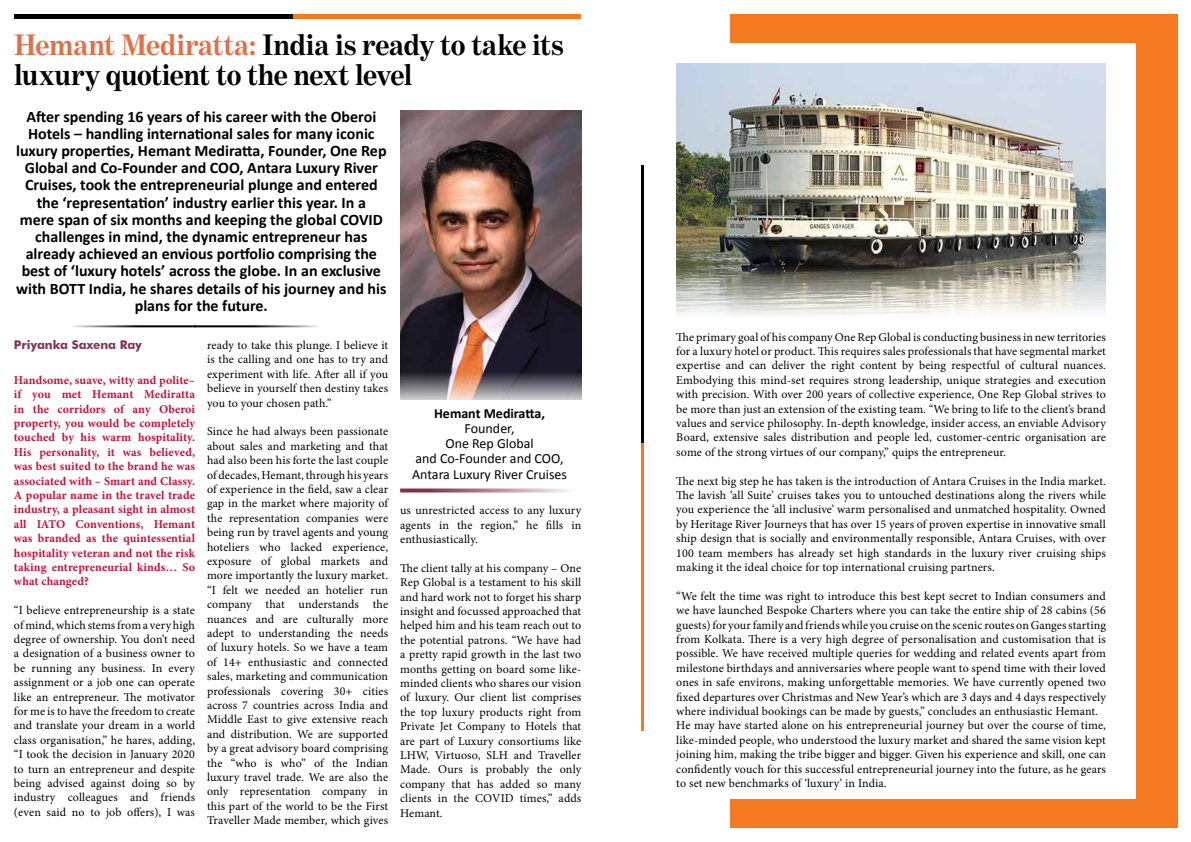
<style>
.page{position:relative;width:1191px;height:842px;background:#fff}
.page>*{position:absolute;margin:0;border:0;box-sizing:border-box;transform-origin:0 0}
.t1{font:700 30px/30px "Benton Modern One";letter-spacing:-.015em;color:#000;scale:.95 1}
.t2{font:700 16px/17.2px "Calibri";color:#000;text-align:center}
.t3{font:14px/15.3px "Calibri";color:#000;text-align:center}
.t4{font:700 14px "Calibri";color:#000}
.t5{font:12px/14.4px "Minion Pro";letter-spacing:.01em;color:#000;text-align:justify}
.t6{font:700 12px/14.4px "Minion Pro";letter-spacing:.01em;color:#ca113a;text-align:justify}
.t7{font:700 12px "Futura BT";color:#823253}
.s1{color:#df7148}
</style>
<div class="page">
<hr style="left:641px;top:443px;width:3px;height:287px;background:#f47920">
<hr style="left:641px;top:166px;width:3px;height:277px;background:#000">
<div style="left:292px;top:14px;width:289px;height:5px;background:#f47920"></div>
<div style="left:14px;top:14px;width:278px;height:5px;background:#000"></div>
<hr style="left:72px;top:325px;width:124px;height:2px;background:#000">
<hr style="left:194px;top:325px;width:124px;height:2px;background:#000">
<img style="left:400px;top:111px;width:181px;height:289px">
<svg style="left:400px;top:488px;width:170px;height:4px"></svg>
<div style="left:730px;top:14px;width:447px;height:814px;background:#f47920"></div>
<div style="left:676px;top:43px;width:459px;height:756px;background:#fff"></div>
<img style="left:676px;top:64px;width:430px;height:252px">
<h1 class="t1" style="left:14px;top:29px;width:580px"><span class="s1">Hemant Mediratta:</span> India is ready to take its luxury quotient to the next level</h1>
<p class="t2" style="left:16px;top:107px;width:372px">After spending 16 years of his career with the Oberoi Hotels – handling international sales for many iconic luxury properties, Hemant Mediratta, Founder, One Rep Global and Co-Founder and COO, Antara Luxury River Cruises, took the entrepreneurial plunge and entered the ‘representation’ industry earlier this year. In a<br>mere span of six months and keeping the global COVID challenges in mind, the dynamic entrepreneur has already achieved an envious portfolio comprising the best of ‘luxury hotels’ across the globe. In an exclusive with BOTT India, he shares details of his journey and his plans for the future.</p>
<p class="t7" style="left:14px;top:338px;width:129px">Priyanka Saxena Ray</p>
<p class="t6" style="left:14px;top:373px;width:183px">Handsome, suave, witty and polite– if you met Hemant Mediratta in the corridors of any Oberoi property, you would be completely touched by his warm hospitality.<br>His personality, it was believed, was best suited to the brand he was associated with – Smart and Classy.<br>A popular name in the travel trade industry, a pleasant sight in almost all IATO Conventions, Hemant was branded as the quintessential hospitality veteran and not the risk taking entrepreneurial kinds… So what changed?</p>
<p class="t5" style="left:14px;top:603px;width:183px">“I believe entrepreneurship is a state of mind, which stems from a very high degree of ownership. You don’t need a designation of a business owner to be running any business. In every assignment or a job one can operate like an entrepreneur. The motivator for me is to have the freedom to create and translate your dream in a world class organisation,” he hares, adding, “I took the decision in January 2020 to turn an entrepreneur and despite being advised against doing so by industry colleagues and friends (even said no to job offers), I was</p>
<p class="t5" style="left:207px;top:338px;width:183px">ready to take this plunge. I believe it is the calling and one has to try and experiment with life. After all if you believe in yourself then destiny takes you to your chosen path.”</p>
<p class="t5" style="left:207px;top:424px;width:183px">Since he had always been passionate about sales and marketing and that had also been his forte the last couple of decades, Hemant, through his years of experience in the field, saw a clear gap in the market where majority of the representation companies were being run by travel agents and young hoteliers who lacked experience, exposure of global markets and more importantly the luxury market. “I felt we needed an hotelier run company that understands the nuances and are culturally more adept to understanding the needs of luxury hotels. So we have a team of 14+ enthusiastic and connected sales, marketing and communication professionals covering 30+ cities across 7 countries across India and Middle East to give extensive reach and distribution. We are supported by a great advisory board comprising the “who is who” of the Indian luxury travel trade. We are also the only representation company in this part of the world to be the First Traveller Made member, which gives</p>
<p class="t4" style="left:434px;top:404px;width:112px">Hemant Mediratta,</p>
<p class="t3" style="left:412px;top:420px;width:156px">Founder,<br>One Rep Global<br>and Co-Founder and COO,<br>Antara Luxury River Cruises</p>
<p class="t5" style="left:400px;top:503px;width:183px">us unrestricted access to any luxury agents in the region,” he fills in enthusiastically.</p>
<p class="t5" style="left:400px;top:561px;width:183px">The client tally at his company – One Rep Global is a testament to his skill and hard work not to forget his sharp insight and focussed approached that helped him and his team reach out to the potential patrons. “We have had a pretty rapid growth in the last two months getting on board some like&shy;minded clients who shares our vision of luxury. Our client list comprises the top luxury products right from Private Jet Company to Hotels that are part of Luxury consortiums like LHW, Virtuoso, SLH and Traveller Made. Ours is probably the only company that has added so many clients in the COVID times,” adds Hemant.</p>
<p class="t5" style="left:676px;top:330px;width:431px">The primary goal of his company One Rep Global is conducting business in new territories for a luxury hotel or product. This requires sales professionals that have segmental market expertise and can deliver the right content by being respectful of cultural nuances.<br>Embodying this mind-set requires strong leadership, unique strategies and execution with precision. With over 200 years of collective experience, One Rep Global strives to be more than just an extension of the existing team. “We bring to life to the client’s brand values and service philosophy. In-depth knowledge, insider access, an enviable Advisory Board, extensive sales distribution and people led, customer-centric organisation are some of the strong virtues of our company,” quips the entrepreneur.</p>
<p class="t5" style="left:676px;top:474px;width:431px">The next big step he has taken is the introduction of Antara Cruises in the India market.<br>The lavish ‘all Suite’ cruises takes you to untouched destinations along the rivers while you experience the ‘all inclusive’ warm personalised and unmatched hospitality. Owned by Heritage River Journeys that has over 15 years of proven expertise in innovative small ship design that is socially and environmentally responsible, Antara Cruises, with over 100 team members has already set high standards in the luxury river cruising ships making it the ideal choice for top international cruising partners.</p>
<p class="t5" style="left:676px;top:589px;width:431px;text-align:left">“We felt the time was right to introduce this best kept secret to Indian consumers and we have launched Bespoke Charters where you can take the entire ship of 28 cabins (56 guests) for your family and friends while you cruise on the scenic routes on Ganges starting from Kolkata. There is a very high degree of personalisation and customisation that is possible. We have received multiple queries for wedding and related events apart from milestone birthdays and anniversaries where people want to spend time with their loved ones in safe environs, making unforgettable memories. We have currently opened two fixed departures over Christmas and New Year’s which are 3 days and 4 days respectively where individual bookings can be made by guests,” concludes an enthusiastic Hemant.<br>He may have started alone on his entrepreneurial journey but over the course of time, like-minded people, who understood the luxury market and shared the same vision kept joining him, making the tribe bigger and bigger. Given his experience and skill, one can confidently vouch for this successful entrepreneurial journey into the future, as he gears to set new benchmarks of ‘luxury’ in India.</p>
</div>
